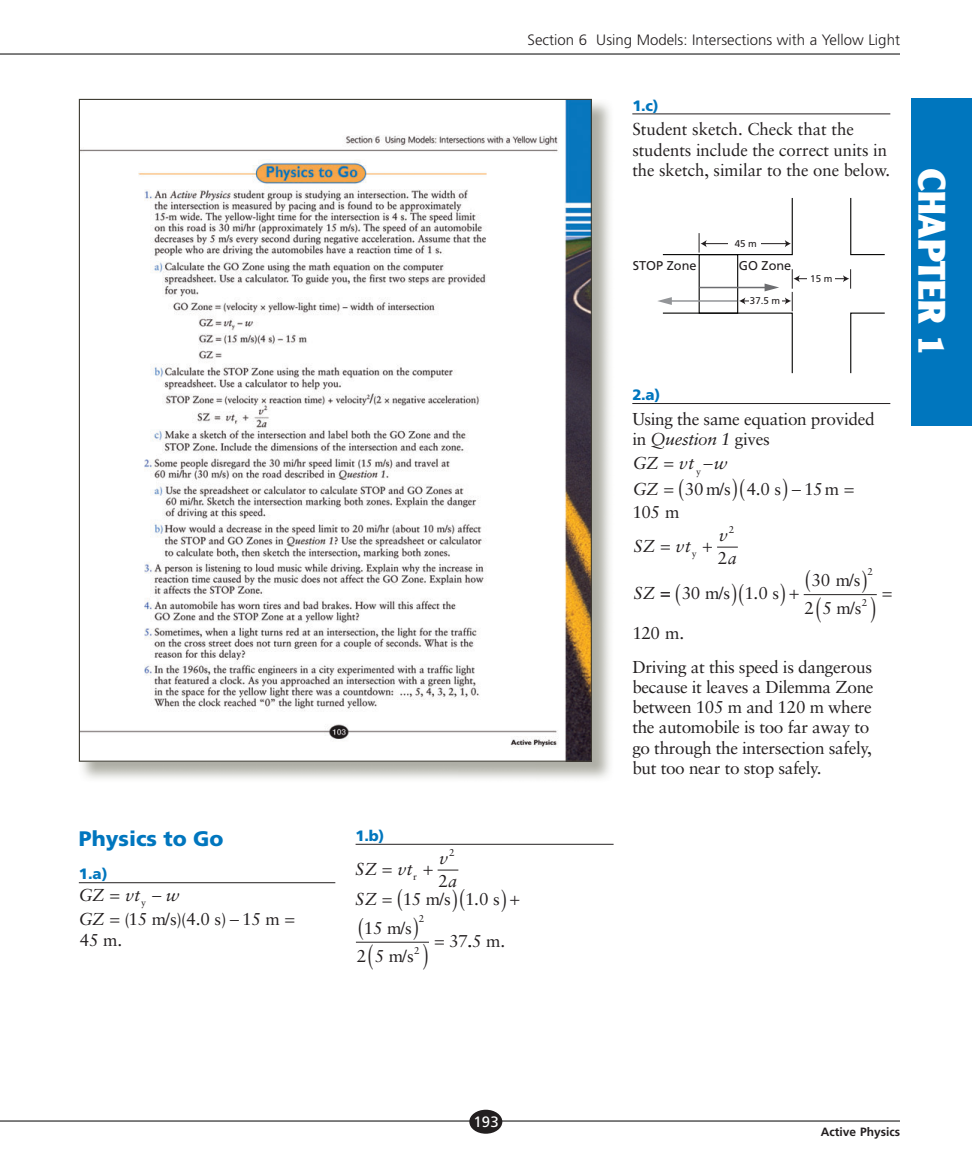
<style>
.page{position:relative;width:972px;height:1175px;background:#fff}
.page>*{position:absolute;margin:0;border:0;box-sizing:border-box;transform-origin:0 0}
.t1{font:900 37.5px "Clearface Gothic LH";color:#fff}
.t2{font:900 21px "Frutiger";color:#0076be}
.t3{font:17.25px/20.2px "Sabon";letter-spacing:-.02em;color:#231f20}
.t4{font:italic 17.25px/22.8px "Sabon";letter-spacing:.03em;color:#231f20}
.t5{font:300 15px "Frutiger";color:#231f20}
.t6{font:900 15px "Frutiger";color:#0076be}
.t7{font:15px "Frutiger";color:#fff}
.t8{font:12.75px "Frutiger";color:#231f20}
.t9{font:700 12px "Frutiger";color:#231f20}
.t10{font:10.05px "Sabon";color:#231f20}
.t11{font:9.75px "Frutiger";color:#231f20}
.s1{font-style:italic}
.s2{font-style:normal}
</style>
<div class="page">
<img style="left:79px;top:102px;width:531px;height:677px">
<img style="left:81px;top:101px;width:509px;height:658px">
<hr style="left:632px;top:114px;width:258px;height:1px;background:#231f20">
<hr style="left:632px;top:403px;width:258px;height:1px;background:#231f20">
<svg style="left:850px;top:198px;width:35px;height:58px"></svg>
<svg style="left:850px;top:312px;width:35px;height:61px"></svg>
<div style="left:699px;top:254px;width:39px;height:60px;border:1px solid #050504"></div>
<svg style="left:662px;top:198px;width:131px;height:58px"></svg>
<div style="left:728px;top:236px;width:33px;height:13px;background:#fff"></div>
<hr style="left:798px;top:278px;width:47px;height:1px;background:#231f20">
<svg style="left:843px;top:269px;width:8px;height:20px"></svg>
<div style="left:808px;top:271px;width:27px;height:13px;background:#fff"></div>
<svg style="left:657px;top:269px;width:143px;height:105px"></svg>
<div style="left:749px;top:293px;width:33px;height:14px;background:#fff"></div>
<hr style="left:804px;top:594px;width:73px;height:1px;background:#231f20">
<hr style="left:79px;top:882px;width:256px;height:1px;background:#231f20">
<hr style="left:356px;top:844px;width:258px;height:1px;background:#231f20">
<hr style="left:356px;top:942px;width:73px;height:1px;background:#231f20">
<hr style="left:0;top:1120px;width:900px;height:1px;background:#000">
<hr style="left:0;top:54px;width:900px;height:1px;background:#000">
<div style="left:469px;top:1109px;width:33px;height:24px;background:#231f20;border-radius:50%"></div>
<div style="left:911px;top:99px;width:61px;height:327px;background:#0076be"></div>
<svg style="left:717px;top:546px;width:21px;height:2px"></svg>
<svg style="left:862px;top:594px;width:13px;height:2px"></svg>
<svg style="left:437px;top:869px;width:21px;height:2px"></svg>
<svg style="left:414px;top:941px;width:14px;height:2px"></svg>
<p class="t5" style="left:528px;top:34px;width:374px">Section 6 Using Models: Intersections with a Yellow Light</p>
<p class="t6" style="left:632px;top:99px;width:28px">1.c)</p>
<p class="t3" style="left:632px;top:121px;width:259px">Student sketch. Check that the students include the correct units in the sketch, similar to the one below.</p>
<p class="t11" style="left:735px;top:239px;width:24px">45 m</p>
<p class="t8" style="left:633px;top:261px;width:65px">STOP Zone</p>
<p class="t8" style="left:739px;top:261px;width:54px">GO Zone</p>
<p class="t11" style="left:750px;top:297px;width:32px">37.5 m</p>
<p class="t11" style="left:810px;top:274px;width:24px">15 m</p>
<h1 class="t1" style="left:945px;top:168px;width:190px;rotate:90deg">CHAPTER 1</h1>
<p class="t6" style="left:632px;top:389px;width:29px">2.a)</p>
<p class="t3" style="left:632px;top:410px;width:244px">Using the same equation provided in <span class="s1">Question 1</span> gives</p>
<p class="t4" style="left:633px;top:452px;width:96px;line-height:25.5px">GZ vt w<br>GZ</p>
<p class="t10" style="left:696px;top:467px;width:6px">y</p>
<p class="t3" style="left:685px;top:480px;width:48px">30 m/s</p>
<p class="t3" style="left:747px;top:480px;width:36px">4 0 s</p>
<p class="t3" style="left:792px;top:480px;width:49px">−15m</p>
<p class="t3" style="left:756px;top:480px;width:6px">.</p>
<p class="t3" style="left:632px;top:503px;width:49px">105 m</p>
<p class="t10" style="left:729px;top:525px;width:7px">2</p>
<p class="t4" style="left:634px;top:536px;width:59px">SZ vt</p>
<p class="t4" style="left:718px;top:525px;width:20px">v<br><span class="s2">2</span>a</p>
<p class="t4" style="left:634px;top:583px;width:23px">SZ</p>
<p class="t10" style="left:692px;top:549px;width:6px">y</p>
<p class="t3" style="left:682px;top:584px;width:50px">30 m/s</p>
<p class="t3" style="left:744px;top:584px;width:36px">1 0 s</p>
<p class="t3" style="left:754px;top:584px;width:6px">.</p>
<p class="t10" style="left:867px;top:567px;width:7px">2</p>
<p class="t3" style="left:805px;top:567px;width:59px;line-height:28px;text-align:center">30 m/s<br>2 5 m/s</p>
<p class="t10" style="left:862px;top:598px;width:7px">2</p>
<p class="t3" style="left:632px;top:624px;width:53px">120 m.</p>
<p class="t3" style="left:632px;top:658px;width:243px">Driving at this speed is dangerous because it leaves a Dilemma Zone between 105 m and 120 m where the automobile is too far away to go through the intersection safely, but too near to stop safely.</p>
<p class="t2" style="left:79px;top:829px;width:146px">Physics to Go</p>
<p class="t6" style="left:79px;top:868px;width:30px">1.a)</p>
<p class="t4" style="left:79px;top:885px;width:63px">GZ vt</p>
<p class="t4" style="left:152px;top:885px;width:29px">− w</p>
<p class="t4" style="left:79px;top:909px;width:27px">GZ</p>
<p class="t3" style="left:125px;top:910px;width:157px">(15 m/s)( . ) − 15 m</p>
<p class="t10" style="left:141px;top:898px;width:6px">y</p>
<p class="t3" style="left:187px;top:910px;width:36px">4 0 s</p>
<p class="t3" style="left:80px;top:931px;width:44px">45 m.</p>
<p class="t6" style="left:356px;top:829px;width:30px">1.b)</p>
<p class="t4" style="left:356px;top:858px;width:59px">SZ vt</p>
<p class="t4" style="left:438px;top:847px;width:20px">v<br><span class="s2">2</span>a</p>
<p class="t4" style="left:356px;top:889px;width:23px">SZ</p>
<p class="t10" style="left:449px;top:848px;width:7px">2</p>
<p class="t10" style="left:413px;top:872px;width:5px">r</p>
<p class="t3" style="left:403px;top:890px;width:50px">15 m/s</p>
<p class="t3" style="left:465px;top:890px;width:36px">1 0 s</p>
<p class="t3" style="left:357px;top:915px;width:59px;line-height:28px;text-align:center">15 m/s<br>2 5 m/s</p>
<p class="t3" style="left:474px;top:890px;width:6px">.</p>
<p class="t10" style="left:419px;top:914px;width:7px">2</p>
<p class="t10" style="left:414px;top:946px;width:7px">2</p>
<p class="t3" style="left:449px;top:932px;width:58px">37.5 m.</p>
<p class="t7" style="left:474px;top:1115px;width:27px">193</p>
<p class="t9" style="left:821px;top:1127px;width:81px">Active Physics</p>
</div>
